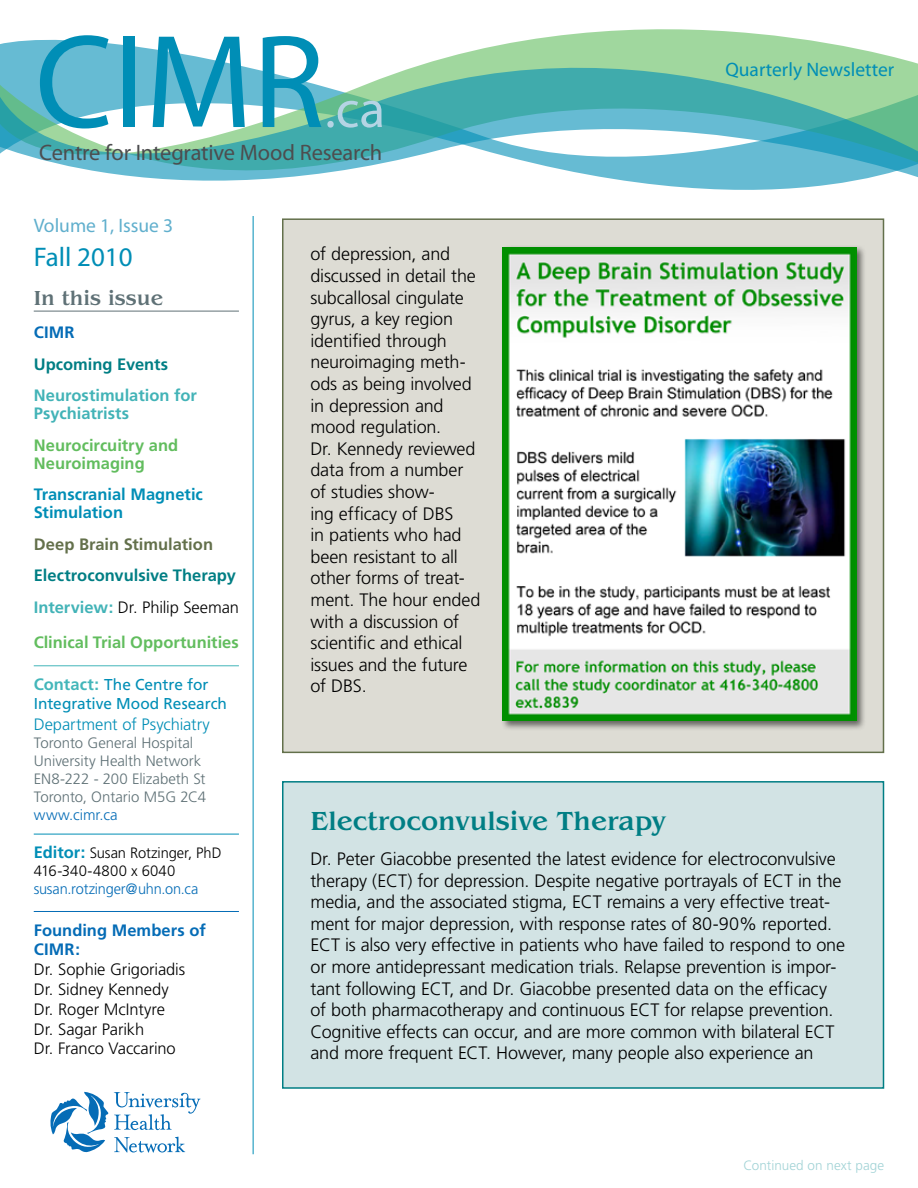
<style>
.page{position:relative;width:918px;height:1188px;background:#fff}
.page>*{position:absolute;margin:0;border:0;box-sizing:border-box;transform-origin:0 0}
.t1{font:133.95px "Myriad Pro";color:#008eb6}
.t2{font:53.25px "Myriad Pro";color:#b5d4e4}
.t3{font:500 27px "Benguiat";color:#007e84}
.t4{font:27px "Myriad Pro";color:#008eb6}
.t5{font:22.5px "Myriad Pro";letter-spacing:-.01em;color:#4d4d4f}
.t6{font:500 21px "Benguiat";color:#5f7176}
.t7{font:19.5px "Myriad Pro";color:#008eb6}
.t8{font:19.5px "Myriad Pro";color:#60afcd}
.t9{font:300 18px/21.6px "Frutiger";letter-spacing:-.01em;color:#000}
.t10{font:300 16.5px/19.8px "Frutiger";letter-spacing:-.005em;color:#000}
.t11{font:700 16.5px/31.5px "Frutiger";color:#007e84}
.t12{font:700 16.5px/18px "Frutiger";color:#62bd5e}
.t13{font:700 16.5px/18px "Frutiger";color:#42b3b7}
.t14{font:700 16.5px/18px "Frutiger";color:#008eb6}
.t15{font:700 16.5px/19.8px "Frutiger";letter-spacing:.005em;color:#056cb6}
.t16{font:300 16.5px "Frutiger";letter-spacing:-.005em;color:#008eb6}
.t17{font:700 16.5px "Frutiger";color:#63704b}
.t18{font:15.75px/18.9px "Frutiger";letter-spacing:-.005em;color:#008eb6}
.t19{font:300 15px/18px "Frutiger";color:#5f7176}
.t20{font:300 15px/18px "Frutiger";color:#000}
.t21{font:300 15px "Frutiger";letter-spacing:-.01em;color:#056cb6}
.t22{font:300 13.5px "Frutiger";letter-spacing:.005em;color:#a2d3d6}
.s1{color:#42b3b7}
.s2{font-weight:300;color:#000}
.s3{font-weight:700;font-size:16.5px;color:#43b6ba}
.s4{font-weight:700;font-size:16.5px;color:#008eb6}
</style>
<div class="page">
<hr style="left:253px;top:216px;width:1px;height:938px;background:#008eb6">
<svg style="left:50px;top:1092px;width:150px;height:61px"></svg>
<hr style="left:34px;top:311px;width:205px;height:1px;background:#5f7176">
<hr style="left:34px;top:665px;width:205px;height:1px;background:#43b6ba">
<hr style="left:34px;top:834px;width:205px;height:1px;background:#008eb6">
<hr style="left:34px;top:911px;width:205px;height:1px;background:#056cb6">
<svg style="left:642px;top:183px;width:198px;height:7px"></svg>
<svg style="left:1px;top:29px;width:830px;height:15px"></svg>
<svg style="left:0;top:44px;width:918px;height:139px"></svg>
<div style="left:283px;top:219px;width:601px;height:533px;background:#dddcd4"></div>
<div style="left:282px;top:218px;width:602px;height:535px;border:2px solid #63704b"></div>
<div style="left:500px;top:245px;width:367px;height:485px;background:#000;opacity:.55"></div>
<img style="left:503px;top:247px;width:354px;height:474px">
<div style="left:283px;top:782px;width:601px;height:306px;background:#d2e3e4"></div>
<div style="left:282px;top:781px;width:602px;height:308px;border:2px solid #007e84"></div>
<h1 class="t1" style="left:35px;top:0;width:291px">CIMR</h1>
<h2 class="t2" style="left:325px;top:76px;width:62px">.ca</h2>
<p class="t5" style="left:39px;top:139px;width:345px">Centre for Integrative Mood Research</p>
<p class="t8" style="left:34px;top:214px;width:141px">Volume 1, Issue 3</p>
<p class="t7" style="left:725px;top:58px;width:170px">Quarterly Newsletter</p>
<h3 class="t4" style="left:34px;top:241px;width:100px">Fall 2010</h3>
<p class="t6" style="left:34px;top:286px;width:131px">In this issue</p>
<p class="t15" style="left:34px;top:323px;width:42px">CIMR</p>
<p class="t11" style="left:34px;top:349px;width:136px">Upcoming Events</p>
<p class="t13" style="left:34px;top:387px;width:165px">Neurostimulation for<br>Psychiatrists</p>
<p class="t12" style="left:34px;top:436px;width:146px">Neurocircuitry and<br>Neuroimaging</p>
<p class="t14" style="left:34px;top:486px;width:171px">Transcranial Magnetic<br>Stimulation</p>
<p class="t17" style="left:34px;top:535px;width:181px">Deep Brain Stimulation</p>
<p class="t11" style="left:34px;top:560px;width:207px">Electroconvulsive Therapy<br><span class="s1">Interview:</span> <span class="s2">Dr. Philip Seeman</span></p>
<p class="t12" style="left:34px;top:633px;width:207px">Clinical Trial Opportunities</p>
<p class="t18" style="left:34px;top:675px;width:195px"><span class="s3">Contact:</span> The Centre for<br>Integrative Mood Research</p>
<p class="t16" style="left:34px;top:715px;width:178px">Department of Psychiatry</p>
<p class="t19" style="left:34px;top:734px;width:174px">Toronto General Hospital<br>University Health Network<br>EN8-222 - 200 Elizabeth St<br>Toronto, Ontario M5G 2C4</p>
<p class="t21" style="left:34px;top:807px;width:85px">www.cimr.ca</p>
<p class="t20" style="left:34px;top:844px;width:189px"><span class="s4">Editor:</span> Susan Rotzinger, PhD<br>416-340-4800 x 6040</p>
<p class="t21" style="left:34px;top:881px;width:166px">susan.rotzinger@uhn.on.ca</p>
<p class="t15" style="left:34px;top:920px;width:174px">Founding Members of<br>CIMR:</p>
<p class="t10" style="left:34px;top:960px;width:153px">Dr. Sophie Grigoriadis<br>Dr. Sidney Kennedy<br>Dr. Roger McIntyre<br>Dr. Sagar Parikh<br>Dr. Franco Vaccarino</p>
<p class="t9" style="left:310px;top:244px;width:171px">of depression, and discussed in detail the subcallosal cingulate gyrus, a key region identified through neuroimaging meth&shy;ods as being involved in depression and mood regulation.<br>Dr. Kennedy reviewed data from a number of studies show-<br>ing efficacy of DBS<br>in patients who had been resistant to all other forms of treat&shy;ment. The hour ended with a discussion of scientific and ethical issues and the future of DBS.</p>
<h3 class="t3" style="left:310px;top:806px;width:357px">Electroconvulsive Therapy</h3>
<p class="t9" style="left:310px;top:848px;width:536px">Dr. Peter Giacobbe presented the latest evidence for electroconvulsive therapy (ECT) for depression. Despite negative portrayals of ECT in the media, and the associated stigma, ECT remains a very effective treat&shy;ment for major depression, with response rates of 80-90% reported.<br>ECT is also very effective in patients who have failed to respond to one or more antidepressant medication trials. Relapse prevention is impor&shy;tant following ECT, and Dr. Giacobbe presented data on the efficacy of both pharmacotherapy and continuous ECT for relapse prevention.<br>Cognitive effects can occur, and are more common with bilateral ECT and more frequent ECT. However, many people also experience an</p>
<p class="t22" style="left:743px;top:1157px;width:142px">Continued on next page</p>
</div>
